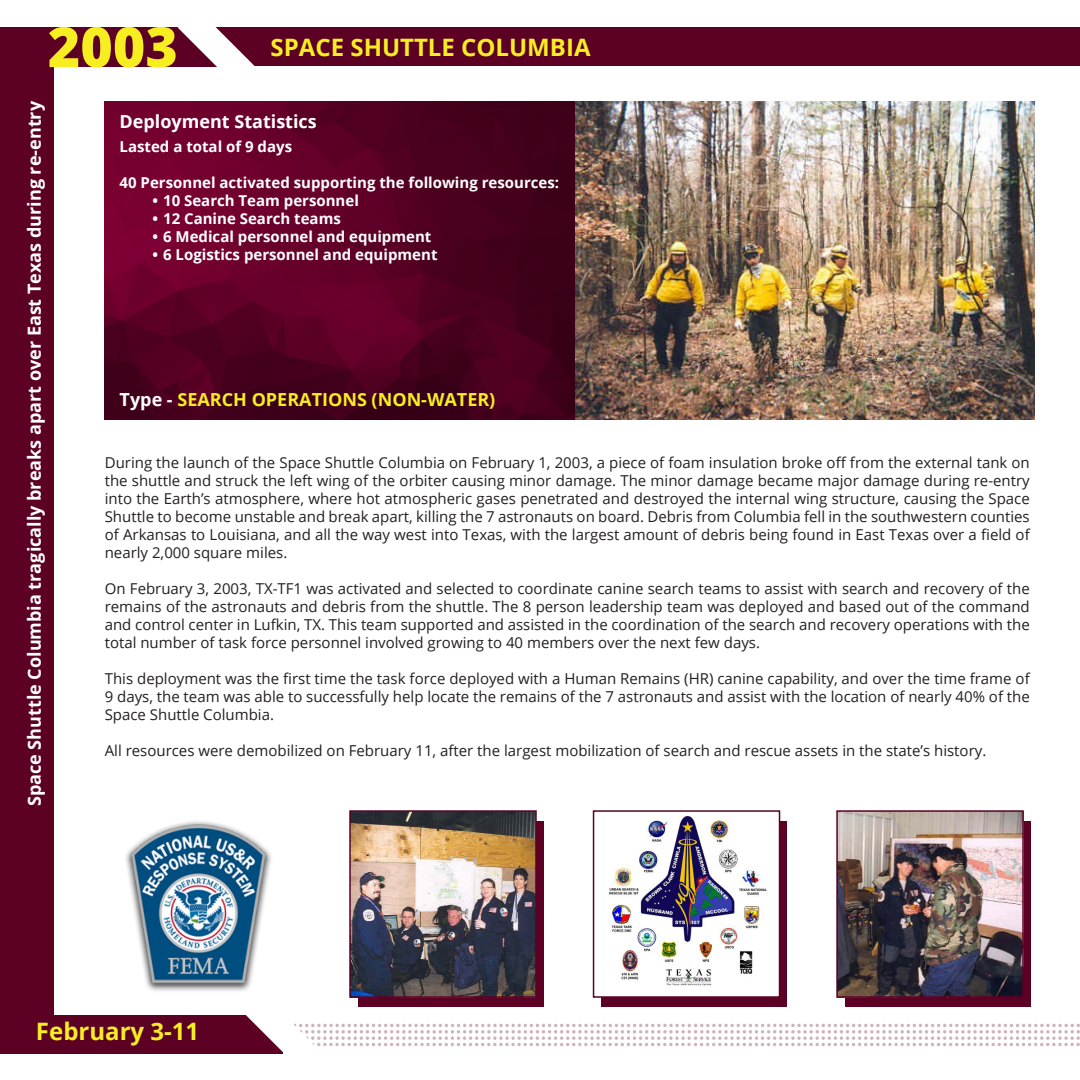
<style>
.page{position:relative;width:1080px;height:1080px;background:#fff}
.page>*{position:absolute;margin:0;border:0;box-sizing:border-box;transform-origin:0 0}
.t1{font:800 55.5px "Open Sans";color:#f7ee22}
.t2{font:700 24px "Open Sans";color:#f7ee22}
.t3{font:700 18px "Open Sans";color:#fff}
.t4{font:700 18px "Open Sans";color:#f7ee22}
.t5{font:15px/18px "Open Sans";color:#231f20;text-align:justify}
.t6{font:700 15px "Open Sans";color:#fff}
.s1{color:#fff}
</style>
<div class="page">
<div style="left:0;top:56px;width:54px;height:975px;background:#5c0024"></div>
<div style="left:162px;top:27px;width:918px;height:39px;background:#5c0024"></div>
<div style="left:0;top:27px;width:219px;height:40px;background:#5c0024"></div>
<svg style="left:178px;top:27px;width:77px;height:40px"></svg>
<div style="left:0;top:1015px;width:283px;height:39px;background:#5c0024"></div>
<svg style="left:246px;top:995px;width:834px;height:57px"></svg>
<img style="left:105px;top:101px;width:930px;height:319px">
<div style="left:358px;top:821px;width:186px;height:186px;background:#5c0024"></div>
<img style="left:352px;top:813px;width:182px;height:182px">
<div style="left:349px;top:810px;width:188px;height:188px;border:2px solid #5c0024"></div>
<div style="left:601px;top:821px;width:186px;height:186px;background:#5c0024"></div>
<img style="left:601px;top:815px;width:176px;height:180px">
<div style="left:593px;top:810px;width:187px;height:188px;border:2px solid #5c0024"></div>
<div style="left:845px;top:821px;width:186px;height:186px;background:#5c0024"></div>
<img style="left:839px;top:813px;width:182px;height:182px">
<div style="left:836px;top:810px;width:188px;height:188px;border:2px solid #5c0024"></div>
<img style="left:126px;top:821px;width:145px;height:170px">
<p class="t1" style="left:48px;top:5px;width:132px">2003</p>
<p class="t2" style="left:271px;top:30px;width:321px">SPACE SHUTTLE COLUMBIA</p>
<p class="t3" style="left:22px;top:806px;width:707px;rotate:-90deg">Space Shuttle Columbia tragically breaks apart over East Texas during re-entry</p>
<p class="t3" style="left:120px;top:109px;width:199px">Deployment Statistics</p>
<p class="t6" style="left:120px;top:136px;width:174px">Lasted a total of 9 days</p>
<p class="t6" style="left:120px;top:172px;width:441px">40 Personnel activated supporting the following resources:</p>
<p class="t6" style="left:153px;top:190px;width:208px">• 10 Search Team personnel</p>
<p class="t6" style="left:153px;top:208px;width:190px">• 12 Canine Search teams</p>
<p class="t6" style="left:153px;top:226px;width:280px">• 6 Medical personnel and equipment</p>
<p class="t6" style="left:153px;top:244px;width:286px">• 6 Logistics personnel and equipment</p>
<p class="t4" style="left:120px;top:387px;width:377px"><span class="s1">Type -</span> SEARCH OPERATIONS (NON-WATER)</p>
<p class="t5" style="left:105px;top:453px;width:927px">During the launch of the Space Shuttle Columbia on February 1, 2003, a piece of foam insulation broke off from the external tank on the shuttle and struck the left wing of the orbiter causing minor damage. The minor damage became major damage during re-entry into the Earth’s atmosphere, where hot atmospheric gases penetrated and destroyed the internal wing structure, causing the Space Shuttle to become unstable and break apart, killing the 7 astronauts on board. Debris from Columbia fell in the southwestern counties of Arkansas to Louisiana, and all the way west into Texas, with the largest amount of debris being found in East Texas over a field of nearly 2,000 square miles.</p>
<p class="t5" style="left:105px;top:579px;width:927px">On February 3, 2003, TX-TF1 was activated and selected to coordinate canine search teams to assist with search and recovery of the remains of the astronauts and debris from the shuttle. The 8 person leadership team was deployed and based out of the command and control center in Lufkin, TX. This team supported and assisted in the coordination of the search and recovery operations with the total number of task force personnel involved growing to 40 members over the next few days.</p>
<p class="t5" style="left:105px;top:669px;width:927px">This deployment was the first time the task force deployed with a Human Remains (HR) canine capability, and over the time frame of 9 days, the team was able to successfully help locate the remains of the 7 astronauts and assist with the location of nearly 40% of the Space Shuttle Columbia.</p>
<p class="t5" style="left:105px;top:741px;width:883px">All resources were demobilized on February 11, after the largest mobilization of search and rescue assets in the state’s history.</p>
<p class="t2" style="left:36px;top:1015px;width:165px">February 3-11</p>
</div>
